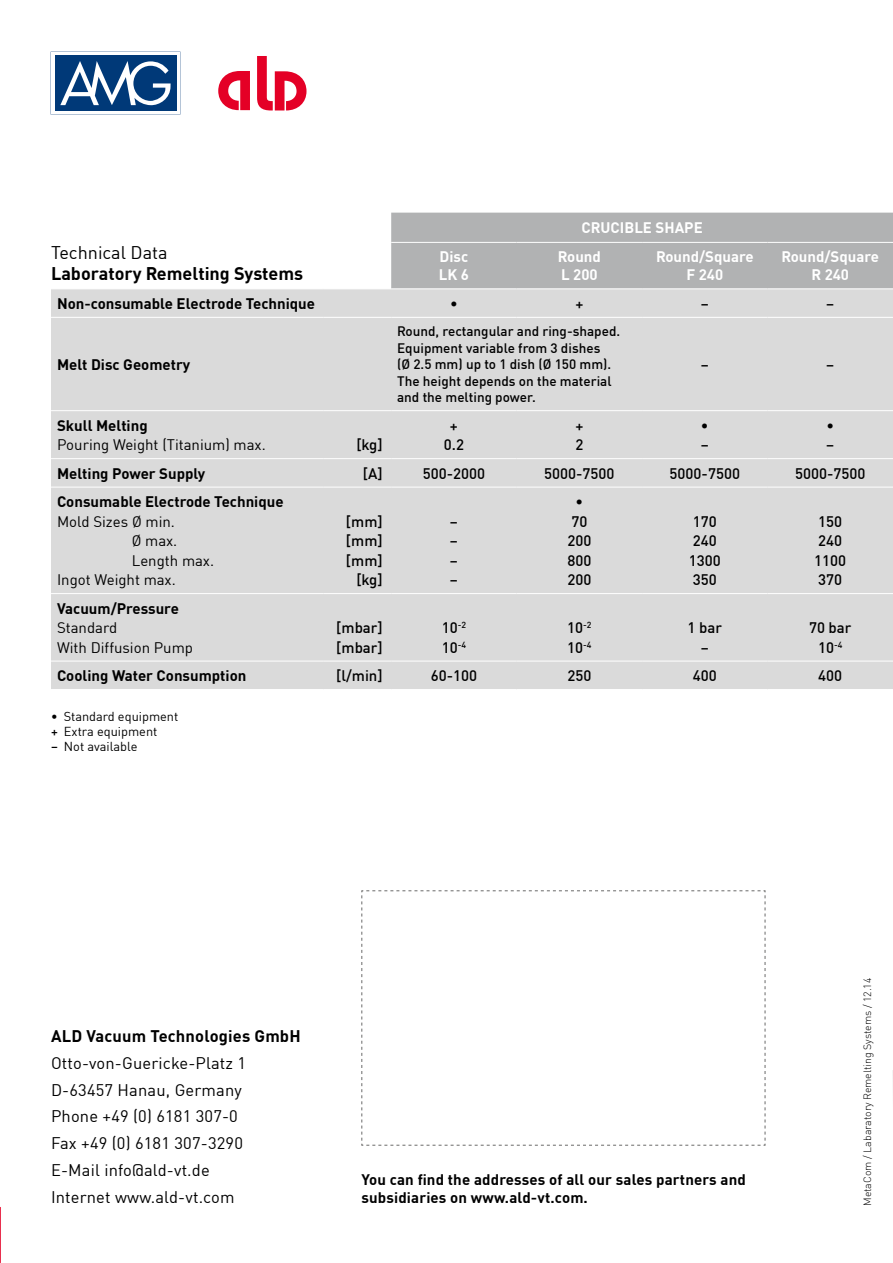
<style>
.page{position:relative;width:893px;height:1263px;background:#fff}
.page>*{position:absolute;margin:0;border:0;box-sizing:border-box;transform-origin:0 0}
.t1{font:700 18px "DIN Offc";color:#000}
.t2{font:18px "DIN Offc";color:#000}
.t3{font:16.5px/27px "DIN Offc";letter-spacing:.01em;color:#000}
.t4{font:700 16.5px "DIN Offc";letter-spacing:.01em;color:#000}
.t5{font:700 15px/18px "DIN Offc";color:#000}
.t6{font:500 15px/19.5px "DIN Offc";color:#000}
.t7{font:15px/19.5px "DIN Offc";color:#000}
.t8{font:700 15px/18px "DIN Offc";color:#fff}
.t9{font:500 13.5px/16.5px "DIN Offc";color:#000}
.t10{font:12.75px/15px "DIN Offc";color:#000}
.t11{font:300 10.5px "DIN Offc";color:#000}
.s1{font-weight:500}
</style>
<div class="page">
<svg style="left:0;top:1207px;width:1px;height:56px"></svg>
<svg style="left:361px;top:890px;width:405px;height:256px"></svg>
<div style="left:391px;top:213px;width:502px;height:75px;background:#b1b2b3"></div>
<div style="left:51px;top:289px;width:842px;height:400px;background:#dadada"></div>
<hr style="left:51px;top:317px;width:272px;height:1px;background:#fff">
<hr style="left:323px;top:317px;width:68px;height:1px;background:#fff">
<hr style="left:391px;top:317px;width:126px;height:1px;background:#fff">
<hr style="left:517px;top:317px;width:125px;height:1px;background:#fff">
<hr style="left:642px;top:317px;width:125px;height:1px;background:#fff">
<hr style="left:767px;top:317px;width:126px;height:1px;background:#fff">
<hr style="left:51px;top:410px;width:272px;height:1px;background:#fff">
<hr style="left:323px;top:410px;width:68px;height:1px;background:#fff">
<hr style="left:391px;top:410px;width:126px;height:1px;background:#fff">
<hr style="left:517px;top:410px;width:125px;height:1px;background:#fff">
<hr style="left:642px;top:410px;width:125px;height:1px;background:#fff">
<hr style="left:767px;top:410px;width:126px;height:1px;background:#fff">
<hr style="left:51px;top:458px;width:272px;height:1px;background:#fff">
<hr style="left:323px;top:458px;width:68px;height:1px;background:#fff">
<hr style="left:51px;top:487px;width:272px;height:1px;background:#fff">
<hr style="left:323px;top:487px;width:68px;height:1px;background:#fff">
<hr style="left:391px;top:487px;width:126px;height:1px;background:#fff">
<hr style="left:517px;top:487px;width:125px;height:1px;background:#fff">
<hr style="left:642px;top:487px;width:125px;height:1px;background:#fff">
<hr style="left:767px;top:487px;width:126px;height:1px;background:#fff">
<hr style="left:51px;top:593px;width:272px;height:1px;background:#fff">
<hr style="left:323px;top:593px;width:68px;height:1px;background:#fff">
<hr style="left:51px;top:661px;width:272px;height:1px;background:#fff">
<hr style="left:323px;top:661px;width:68px;height:1px;background:#fff">
<hr style="left:391px;top:661px;width:126px;height:1px;background:#fff">
<hr style="left:517px;top:661px;width:125px;height:1px;background:#fff">
<hr style="left:642px;top:661px;width:125px;height:1px;background:#fff">
<hr style="left:767px;top:661px;width:126px;height:1px;background:#fff">
<hr style="left:391px;top:458px;width:126px;height:1px;background:#fff">
<hr style="left:391px;top:593px;width:126px;height:1px;background:#fff">
<hr style="left:517px;top:458px;width:125px;height:1px;background:#fff">
<hr style="left:517px;top:593px;width:125px;height:1px;background:#fff">
<hr style="left:642px;top:458px;width:125px;height:1px;background:#fff">
<hr style="left:642px;top:593px;width:125px;height:1px;background:#fff">
<hr style="left:767px;top:458px;width:126px;height:1px;background:#fff">
<hr style="left:767px;top:593px;width:126px;height:1px;background:#fff">
<hr style="left:391px;top:242px;width:126px;height:1px;background:#fff">
<hr style="left:517px;top:242px;width:125px;height:1px;background:#fff">
<hr style="left:642px;top:242px;width:125px;height:1px;background:#fff">
<hr style="left:767px;top:242px;width:126px;height:1px;background:#fff">
<hr style="left:892px;top:421px;width:1px;height:170px;background:#000">
<svg style="left:892px;top:586px;width:1px;height:490px"></svg>
<svg style="left:51px;top:55px;width:129px;height:60px"></svg>
<svg style="left:257px;top:56px;width:49px;height:54px"></svg>
<svg style="left:218px;top:71px;width:32px;height:39px"></svg>
<p class="t2" style="left:51px;top:242px;width:118px">Technical Data</p>
<p class="t1" style="left:51px;top:262px;width:254px">Laboratory Remelting Systems</p>
<p class="t8" style="left:581px;top:218px;width:93px">Cruci ble Shape</p>
<p class="t8" style="left:439px;top:247px;width:32px">Disc<br>LK 6</p>
<p class="t8" style="left:558px;top:247px;width:45px">Round<br>L 200</p>
<p class="t8" style="left:656px;top:247px;width:99px;text-align:center">Round/Square<br>F 240</p>
<p class="t8" style="left:781px;top:247px;width:99px;text-align:center">Round/Square<br>R 240</p>
<p class="t5" style="left:57px;top:294px;width:260px">Non-consumable Electrode Technique</p>
<p class="t6" style="left:450px;top:293px;width:9px">•</p>
<p class="t6" style="left:575px;top:293px;width:9px">+</p>
<p class="t6" style="left:701px;top:293px;width:9px">–</p>
<p class="t6" style="left:826px;top:293px;width:9px">–</p>
<p class="t5" style="left:57px;top:355px;width:135px">Melt Disc Geometry</p>
<p class="t5" style="left:57px;top:416px;width:92px">Skull Melting</p>
<p class="t7" style="left:57px;top:435px;width:210px">Pouring Weight (Titanium) max.</p>
<p class="t6" style="left:356px;top:434px;width:28px">[kg]</p>
<p class="t9" style="left:397px;top:323px;width:225px">Round, rectangular and ring-shaped.<br>Equipment variable from 3 dishes<br>(Ø 2.5 mm) up to 1 dish (Ø 150 mm).<br>The height depends on the material and the melting power.</p>
<p class="t6" style="left:701px;top:354px;width:9px">–</p>
<p class="t6" style="left:826px;top:354px;width:9px">–</p>
<p class="t6" style="left:444px;top:415px;width:22px;text-align:center">+<br>0.2</p>
<p class="t6" style="left:575px;top:415px;width:9px">+<br>2</p>
<p class="t6" style="left:701px;top:415px;width:9px">• –</p>
<p class="t6" style="left:826px;top:415px;width:9px">• –</p>
<p class="t5" style="left:57px;top:463px;width:150px">Melting Power Supply</p>
<p class="t6" style="left:363px;top:463px;width:21px">[A]</p>
<p class="t6" style="left:423px;top:463px;width:64px">500‑2000</p>
<p class="t6" style="left:544px;top:463px;width:72px">5000‑7500</p>
<p class="t6" style="left:670px;top:463px;width:72px">5000‑7500</p>
<p class="t6" style="left:795px;top:463px;width:72px">5000‑7500</p>
<p class="t5" style="left:57px;top:492px;width:228px">Consumable Electrode Technique</p>
<p class="t7" style="left:57px;top:511px;width:119px">Mold Sizes Ø min.</p>
<p class="t7" style="left:132px;top:531px;width:47px">Ø max.</p>
<p class="t7" style="left:132px;top:550px;width:84px">Length max.</p>
<p class="t7" style="left:57px;top:570px;width:120px">Ingot Weight max.</p>
<p class="t6" style="left:567px;top:491px;width:25px;text-align:center">•<br>70<br>200<br>800<br>200</p>
<p class="t6" style="left:346px;top:511px;width:38px;text-align:right">[mm] [mm] [mm] [kg]</p>
<p class="t6" style="left:450px;top:511px;width:9px;text-align:justify">– – – –</p>
<p class="t6" style="left:689px;top:511px;width:33px">170<br>240<br>1300<br>350</p>
<p class="t6" style="left:814px;top:511px;width:33px">150<br>240<br>1100<br>370</p>
<p class="t5" style="left:57px;top:598px;width:123px">Vacuum/Pressure</p>
<p class="t7" style="left:57px;top:618px;width:138px">Standard<br>With Diffusion Pump</p>
<p class="t6" style="left:336px;top:617px;width:48px">[mbar] [mbar]</p>
<p class="t6" style="left:442px;top:617px;width:26px">10<sup>-2<br></sup>10<sup>-4</sup></p>
<p class="t6" style="left:567px;top:617px;width:26px">10<sup>-2<br></sup>10<sup>-4</sup></p>
<p class="t6" style="left:688px;top:617px;width:36px;text-align:center">1 bar –</p>
<p class="t6" style="left:809px;top:617px;width:44px;text-align:center">70 bar<br>10<sup>-4</sup></p>
<p class="t5" style="left:57px;top:666px;width:191px">Cooling Water Consumption</p>
<p class="t6" style="left:336px;top:665px;width:48px">[l/min]</p>
<p class="t6" style="left:431px;top:665px;width:48px">60‑100</p>
<p class="t6" style="left:567px;top:665px;width:25px">250</p>
<p class="t6" style="left:693px;top:665px;width:25px">400</p>
<p class="t6" style="left:818px;top:665px;width:25px">400</p>
<p class="t10" style="left:51px;top:708px;width:129px"><span class="s1">•</span> Standard equipment <span class="s1">+</span> Extra equipment</p>
<p class="t10" style="left:51px;top:738px;width:88px"><span class="s1">–</span> Not available</p>
<p class="t4" style="left:51px;top:1025px;width:251px">ALD Vacuum Technologies GmbH</p>
<p class="t3" style="left:51px;top:1049px;width:197px">Otto-von-Guericke-Platz 1<br>D-63457 Hanau, Germany<br>Phone +49 (0) 6181 307-0<br>Fax +49 (0) 6181 307-3290<br>E-Mail info@ald-vt.de<br>Internet www.ald-vt.com</p>
<p class="t5" style="left:361px;top:1170px;width:386px">You can find the addresses of all our sales partners and subsidiaries on www.ald-vt.com.</p>
<p class="t11" style="left:861px;top:1206px;width:230px;rotate:-90deg">MetaCom / Labaratory Remelting Systems / 12.14</p>
</div>
